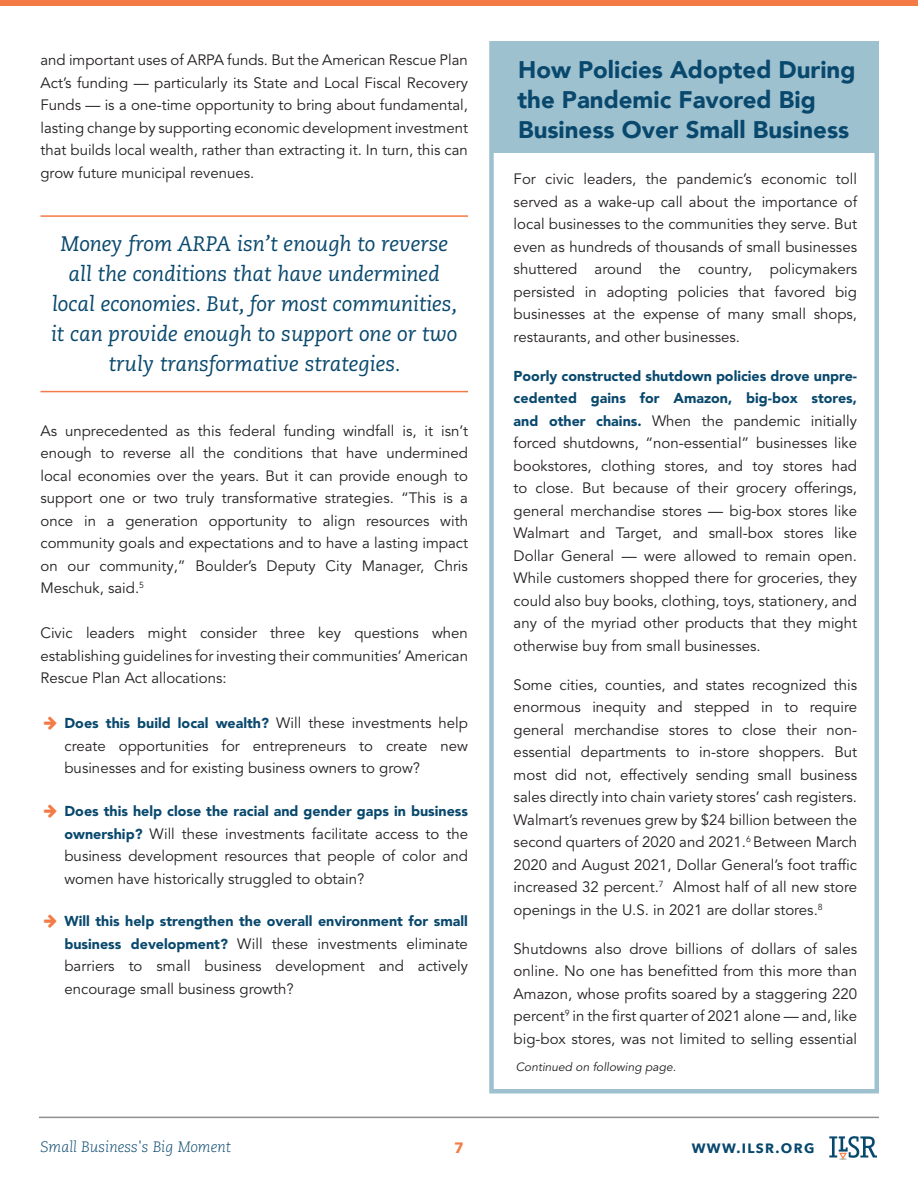
<style>
.page{position:relative;width:918px;height:1188px;background:#fff}
.page>*{position:absolute;margin:0;border:0;box-sizing:border-box;transform-origin:0 0}
.t1{font:900 24px/30px "Avenir";color:#09486d}
.Pull_Quote{font:italic 21px/30px "Caecilia LT Std";color:#09486d;text-align:center}
.t2{font:15px/22.5px "Avenir LT Pro";color:#231f20;text-align:justify}
.t3{font:italic 300 15px "Caecilia LT Std";color:#09486d}
.t4{font:700 15px "Avenir Next";color:#f47b46}
.t5{font:900 14.25px/22.5px "Avenir LT Pro";color:#09486d}
.t6{font:700 13.5px "Avenir Next";letter-spacing:.1em;color:#09486d}
.t7{font:italic 12px "Avenir LT Pro";color:#231f20}
.s1{color:#f47b46}
.s2{font-weight:400;font-size:15px;color:#231f20}
.s3{font-weight:900;font-size:14.25px;color:#09486d}
</style>
<div class="page">
<div style="left:0;top:0;width:918px;height:6px;background:#f47b46"></div>
<svg style="left:829px;top:1136px;width:48px;height:24px"></svg>
<hr style="left:39px;top:1117px;width:840px;height:1px;background:#231f20">
<hr style="left:40px;top:215px;width:428px;height:2px;background:#f47b46">
<hr style="left:40px;top:391px;width:428px;height:1px;background:#f47b46">
<div style="left:492px;top:45px;width:386px;height:108px;background:#9ec1cf"></div>
<div style="left:489px;top:41px;width:390px;height:1053px;border:4px solid #9ec1cf"></div>
<p class="t2" style="left:40px;top:49px;width:429px">and important uses of ARPA funds. But the American Rescue Plan Act’s funding — particularly its State and Local Fiscal Recovery Funds — is a one-time opportunity to bring about fundamental, lasting change by supporting economic development investment that builds local wealth, rather than extracting it. In turn, this can grow future municipal revenues.</p>
<p class="Pull_Quote" style="left:51px;top:229px;width:408px">Money from ARPA isn’t enough to reverse all the conditions that have undermined local economies. But, for most communities, it can provide enough to support one or two truly transformative strategies.</p>
<p class="t2" style="left:40px;top:420px;width:429px">As unprecedented as this federal funding windfall is, it isn’t enough to reverse all the conditions that have undermined local economies over the years. But it can provide enough to support one or two truly transformative strategies. “This is a once in a generation opportunity to align resources with community goals and expectations and to have a lasting impact on our community,” Boulder’s Deputy City Manager, Chris Meschuk, said.<sup>5</sup></p>
<p class="t2" style="left:40px;top:622px;width:429px">Civic leaders might consider three key questions when establishing guidelines for investing their communities’ American Rescue Plan Act allocations:</p>
<p class="t5" style="left:44px;top:712px;width:425px"><span class="s1">❖</span> Does this build local wealth? <span class="s2">Will these investments help</span></p>
<p class="t2" style="left:64px;top:735px;width:405px">create opportunities for entrepreneurs to create new businesses and for existing business owners to grow?</p>
<p class="t5" style="left:44px;top:800px;width:425px"><span class="s1">❖</span> Does this help close the racial and gender gaps in business</p>
<p class="t2" style="left:64px;top:822px;width:405px"><span class="s3">ownership?</span> Will these investments facilitate access to the business development resources that people of color and women have historically struggled to obtain?</p>
<p class="t5" style="left:44px;top:910px;width:425px"><span class="s1">❖</span> Will this help strengthen the overall environment for small</p>
<p class="t2" style="left:64px;top:933px;width:405px"><span class="s3">business development?</span> Will these investments eliminate barriers to small business development and actively encourage small business growth?</p>
<p class="t1" style="left:518px;top:54px;width:339px">How Policies Adopted During the Pandemic Favored Big<br>Business Over Small Business</p>
<p class="t2" style="left:514px;top:168px;width:345px">For civic leaders, the pandemic’s economic toll served as a wake-up call about the importance of local businesses to the communities they serve. But even as hundreds of thousands of small businesses shuttered around the country, policymakers persisted in adopting policies that favored big businesses at the expense of many small shops, restaurants, and other businesses.</p>
<p class="t5" style="left:514px;top:364px;width:345px">Poorly constructed shutdown policies drove unpre&shy;cedented gains for Amazon, big-box stores,</p>
<p class="t2" style="left:514px;top:410px;width:345px"><span class="s3">and other chains.</span> When the pandemic initially forced shutdowns, “non-essential” businesses like bookstores, clothing stores, and toy stores had to close. But because of their grocery offerings, general merchandise stores — big-box stores like Walmart and Target, and small-box stores like Dollar General — were allowed to remain open.<br>While customers shopped there for groceries, they could also buy books, clothing, toys, stationery, and any of the myriad other products that they might otherwise buy from small businesses.</p>
<p class="t2" style="left:514px;top:674px;width:345px">Some cities, counties, and states recognized this enormous inequity and stepped in to require general merchandise stores to close their non&shy;essential departments to in-store shoppers. But most did not, effectively sending small business sales directly into chain variety stores’ cash registers.<br>Walmart’s revenues grew by $24 billion between the second quarters of 2020 and 2021.<sup>6</sup> Between March 2020 and August 2021, Dollar General’s foot traffic increased 32 percent.<sup>7</sup> Almost half of all new store openings in the U.S. in 2021 are dollar stores.<sup>8</sup></p>
<p class="t2" style="left:514px;top:937px;width:345px">Shutdowns also drove billions of dollars of sales online. No one has benefitted from this more than Amazon, whose profits soared by a staggering 220 percent<sup>9</sup> in the first quarter of 2021 alone — and, like big-box stores, was not limited to selling essential</p>
<p class="t7" style="left:516px;top:1060px;width:162px">Continued on following page.</p>
<p class="t3" style="left:40px;top:1138px;width:192px">Small Business's Big Moment</p>
<p class="t4" style="left:454px;top:1135px;width:11px">7</p>
<p class="t6" style="left:692px;top:1136px;width:124px">WWW.ILSR.ORG</p>
</div>
